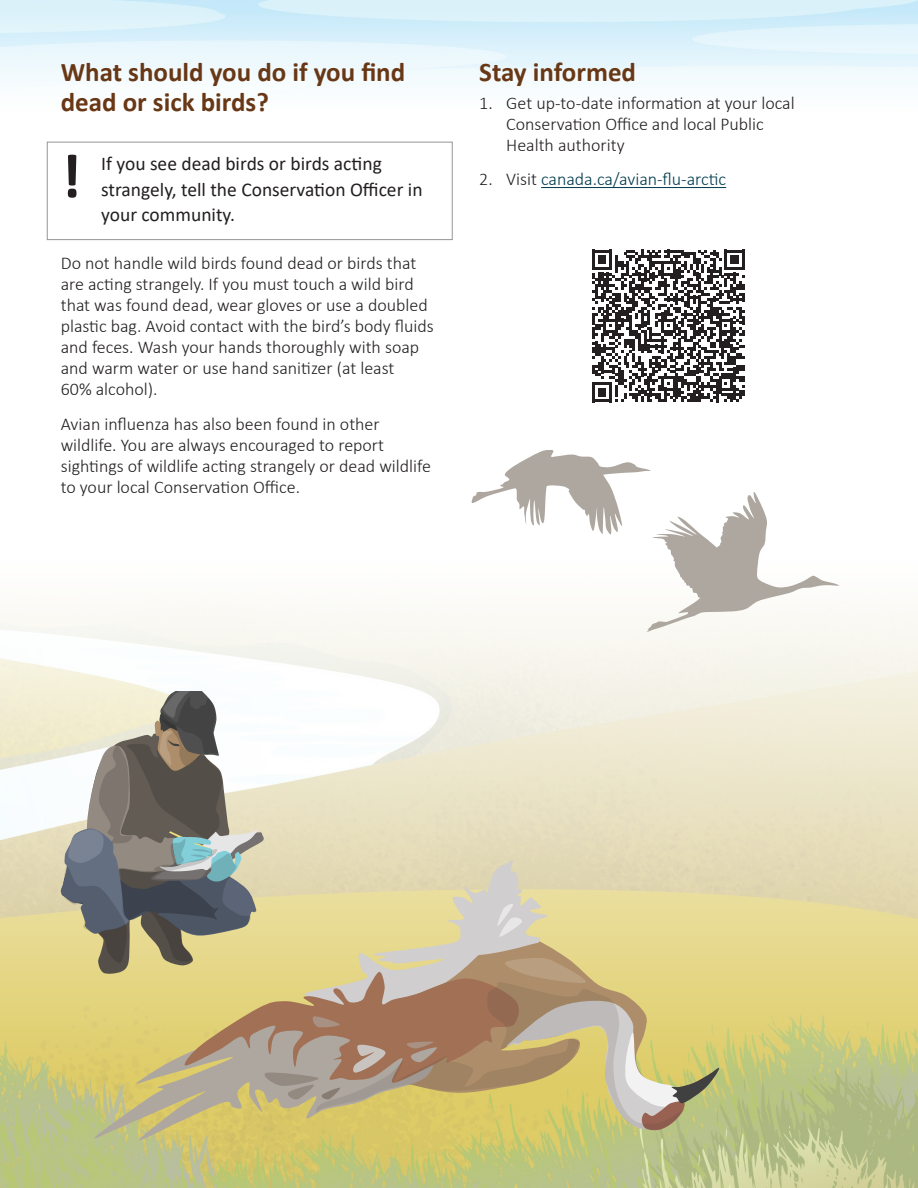
<style>
.page{position:relative;width:918px;height:1188px;background:#fff}
.page>*{position:absolute;margin:0;border:0;box-sizing:border-box;transform-origin:0 0}
.t1{font:700 63px "Calibri";color:#231f20}
.t2{font:700 27px/30px "Calibri";color:#683816}
.t3{font:19.5px/25.5px "Calibri";color:#231f20}
.Basic_tabloid{font:300 18px/21px "Calibri";color:#231f20}
.t4{font:300 18px "Calibri";color:#003b4c}
.s1{color:#231f20}
</style>
<div class="page">
<img style="left:0;top:672px;width:918px;height:516px">
<img style="left:0;top:0;width:918px;height:672px">
<svg style="left:472px;top:450px;width:367px;height:181px"></svg>
<svg style="left:91px;top:1131px;width:348px;height:9px;background:#d1c46d"></svg>
<svg style="left:61px;top:691px;width:658px;height:440px;background:#ccc29c"></svg>
<hr style="left:541px;top:187px;width:185px;height:1px;background:#003b4c">
<svg style="left:592px;top:250px;width:152px;height:152px"></svg>
<div style="left:47px;top:142px;width:406px;height:98px;background:#fff;border:1px solid #939598"></div>
<h1 class="t2" style="left:61px;top:57px;width:346px">What should you do if you find dead or sick birds?</h1>
<p class="t1" style="left:61px;top:132px;width:22px">!</p>
<p class="t3" style="left:101px;top:151px;width:323px">If you see dead birds or birds acting strangely, tell the Conservation Officer in your community.</p>
<p class="Basic_tabloid" style="left:61px;top:253px;width:375px">Do not handle wild birds found dead or birds that are acting strangely. If you must touch a wild bird that was found dead, wear gloves or use a doubled plastic bag. Avoid contact with the bird’s body fluids and feces. Wash your hands thoroughly with soap and warm water or use hand sanitizer (at least<br>60% alcohol).</p>
<p class="Basic_tabloid" style="left:61px;top:413px;width:372px">Avian influenza has also been found in other wildlife. You are always encouraged to report sightings of wildlife acting strangely or dead wildlife to your local Conservation Office.</p>
<h1 class="t2" style="left:479px;top:57px;width:158px">Stay informed</h1>
<p class="Basic_tabloid" style="left:506px;top:92px;width:290px;text-indent:-27px">1. Get up-to-date information at your local<br>Conservation Office and local Public<br>Health authority</p>
<p class="t4" style="left:479px;top:168px;width:248px"><span class="s1">2. Visit</span> canada.ca/avian-flu-arctic</p>
</div>
